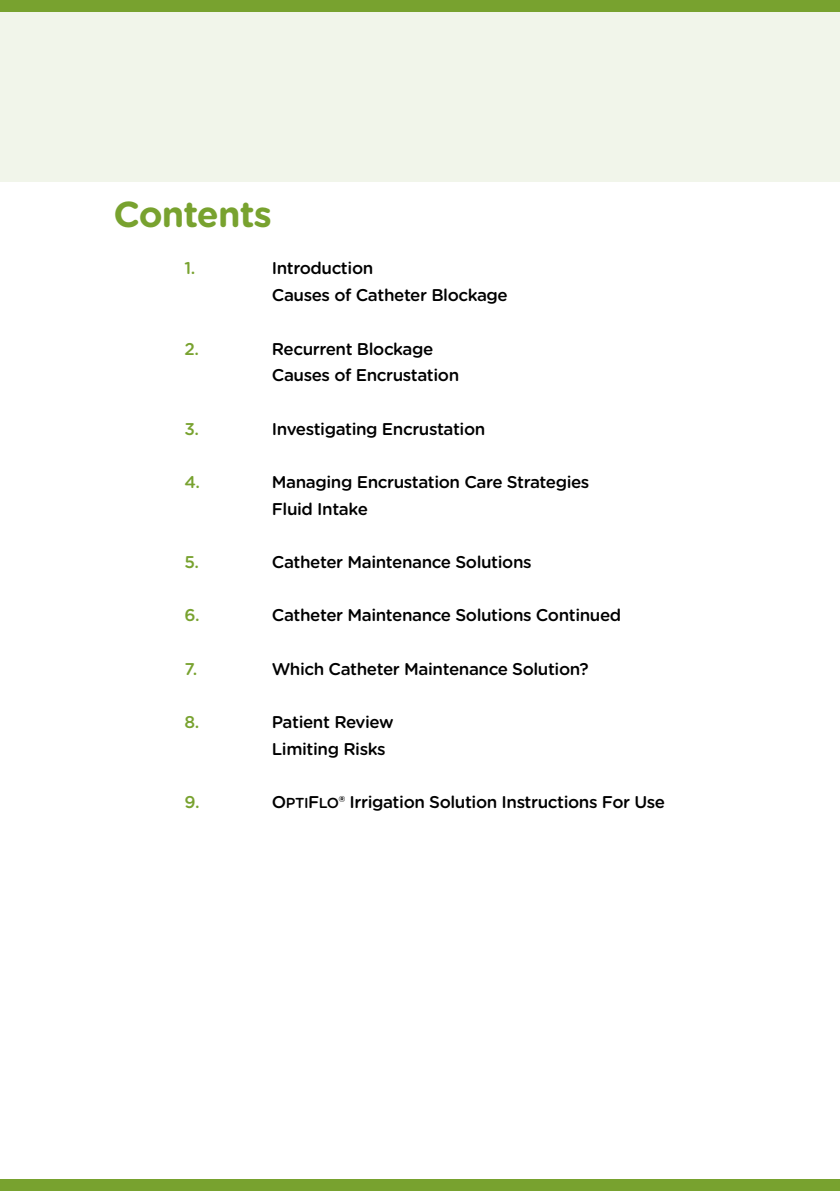
<style>
.page{position:relative;width:840px;height:1191px;background:#fff}
.page>*{position:absolute;margin:0;border:0;box-sizing:border-box;transform-origin:0 0}
.t1{font:700 36px "Gotham Rounded";letter-spacing:-.025em;color:#78a22f}
.t2{font:500 17px/26.6px "Gotham Rounded";letter-spacing:-.025em;color:#000}
.t3{font:500 17px "Gotham Rounded";color:#78a22f}
.s1{font-family:"Gotham Rounded Medium SC850";font-weight:400;font-size:14.4px}
.s2{font-family:"Gotham Rounded Medium SC850";font-weight:400}
</style>
<div class="page">
<div style="left:0;top:11px;width:839px;height:170px;background:#f1f5ea"></div>
<div style="left:0;top:0;width:839px;height:11px;background:#78a22f"></div>
<div style="left:0;top:1179px;width:839px;height:12px;background:#78a22f"></div>
<h1 class="t1" style="left:113px;top:188px;width:160px">Contents</h1>
<p class="t3" style="left:184px;top:256px;width:12px">1.</p>
<p class="t2" style="left:272px;top:254px;width:237px">Introduction<br>Causes of Catheter Blockage</p>
<p class="t3" style="left:184px;top:336px;width:16px">2.</p>
<p class="t2" style="left:272px;top:334px;width:189px">Recurrent Blockage<br>Causes of Encrustation</p>
<p class="t3" style="left:184px;top:416px;width:16px">3.</p>
<p class="t2" style="left:272px;top:414px;width:215px">Investigating Encrustation</p>
<p class="t3" style="left:184px;top:470px;width:17px">4.</p>
<p class="t2" style="left:272px;top:468px;width:319px">Managing Encrustation Care Strategies<br>Fluid Intake</p>
<p class="t3" style="left:184px;top:550px;width:16px">5.</p>
<p class="t2" style="left:272px;top:548px;width:261px">Catheter Maintenance Solutions</p>
<p class="t3" style="left:184px;top:603px;width:17px">6.</p>
<p class="t2" style="left:272px;top:601px;width:351px">Catheter Maintenance Solutions Continued</p>
<p class="t3" style="left:184px;top:656px;width:14px">7.</p>
<p class="t2" style="left:272px;top:654px;width:318px">Which Catheter Maintenance Solution?</p>
<p class="t3" style="left:184px;top:710px;width:16px">8.</p>
<p class="t2" style="left:272px;top:708px;width:123px">Patient Review<br>Limiting Risks</p>
<p class="t3" style="left:184px;top:790px;width:17px">9.</p>
<p class="t2" style="left:272px;top:788px;width:394px">O<span class="s1">pti</span><span class="s2">F</span><span class="s1">lo</span>® Irrigation Solution Instructions For Use</p>
</div>
